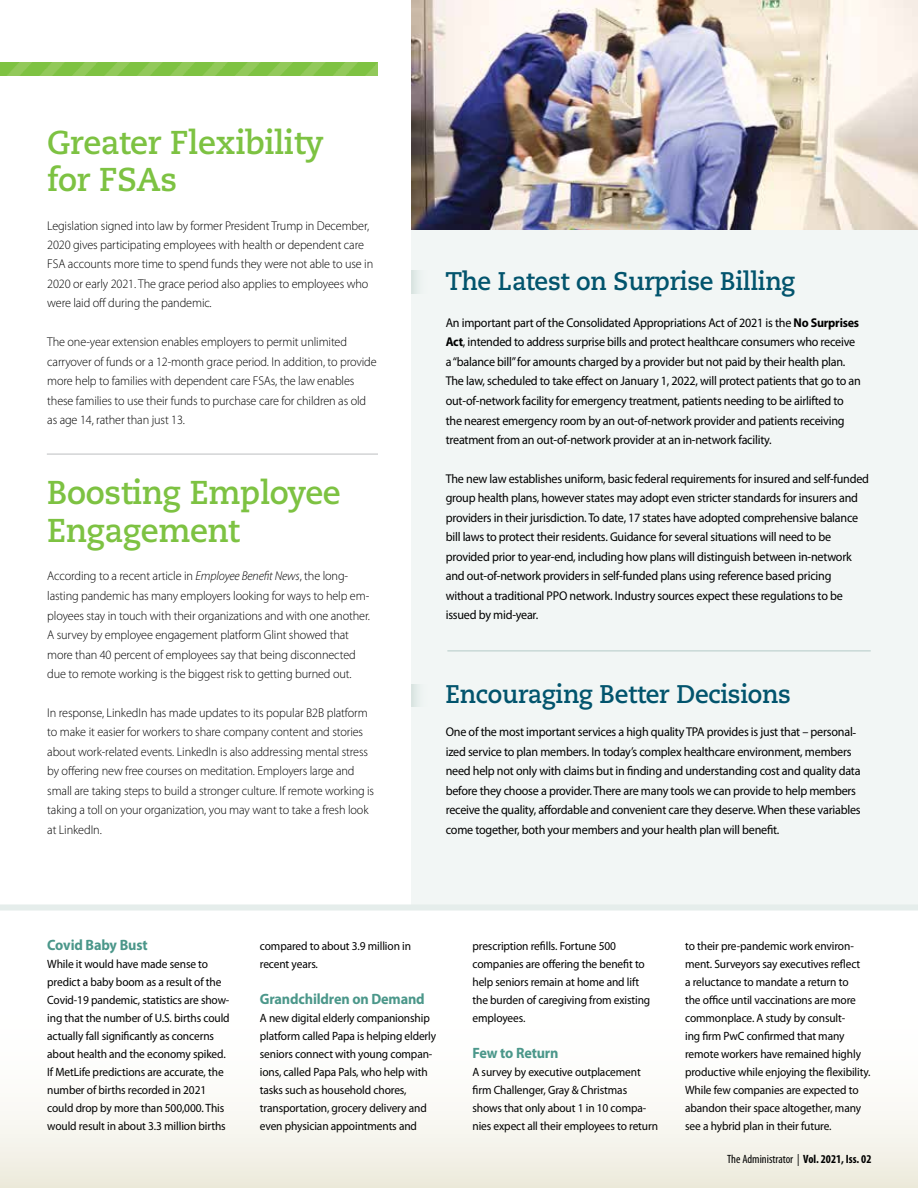
<style>
.page{position:relative;width:918px;height:1188px;background:#fff}
.page>*{position:absolute;margin:0;border:0;box-sizing:border-box;transform-origin:0 0}
.t1{font:700 33px/37.5px "Caecilia LT Pro 75";letter-spacing:-.01em;color:#7dc242}
.t2{font:700 25.5px "Caecilia LT Pro 75";letter-spacing:-.01em;color:#02546d;scale:.96 1}
.t3{font:700 15px "Myriad Pro";letter-spacing:-.01em;color:#4b978a;scale:.95 1}
.t4{font:12.75px/19.5px "Myriad Pro";letter-spacing:-.02em;color:#000;scale:.95 1}
.t5{font:300 12.75px/19.5px "Myriad Pro";letter-spacing:-.01em;color:#000;scale:.96 1}
.t6{font:12px/18px "Myriad Pro";letter-spacing:-.01em;color:#000;scale:.95 1}
.t7{font:condensed 12px "Myriad Pro";color:#000}
.s1{font-style:italic}
.s2{font-weight:700}
</style>
<div class="page">
<div style="left:412px;top:0;width:506px;height:908px;background:#f2f6f5"></div>
<div style="left:0;top:911px;width:918px;height:277px;background:linear-gradient(to bottom,#fff,#f3f1e8)"></div>
<div style="left:0;top:904px;width:918px;height:6px;background:#e5edeb"></div>
<img style="left:0;top:62px;width:378px;height:14px">
<img style="left:412px;top:0;width:506px;height:230px">
<hr style="left:447px;top:651px;width:424px;height:1px;background:#b4cbc7">
<hr style="left:47px;top:454px;width:331px;height:1px;background:#bcbec0">
<svg style="left:412px;top:271px;width:6px;height:22px"></svg>
<svg style="left:412px;top:684px;width:6px;height:23px"></svg>
<h1 class="t1" style="left:47px;top:123px;width:278px">Greater Flexibility for FSAs</h1>
<p class="t5" style="left:47px;top:215px;width:341px">Legislation signed into law by former President Trump in December, 2020 gives participating employees with health or dependent care FSA accounts more time to spend funds they were not able to use in 2020 or early 2021. The grace period also applies to employees who were laid off during the pandemic.</p>
<p class="t5" style="left:47px;top:332px;width:345px">The one-year extension enables employers to permit unlimited carryover of funds or a 12-month grace period. In addition, to provide more help to families with dependent care FSAs, the law enables these families to use their funds to purchase care for children as old as age 14, rather than just 13.</p>
<h1 class="t1" style="left:47px;top:473px;width:295px">Boosting Employee<br>Engagement</h1>
<p class="t5" style="left:47px;top:566px;width:338px">According to a recent article in <span class="s1">Employee Benefit News</span>, the long&shy;lasting pandemic has many employers looking for ways to help em&shy;ployees stay in touch with their organizations and with one another.<br>A survey by employee engagement platform Glint showed that more than 40 percent of employees say that being disconnected due to remote working is the biggest risk to getting burned out.</p>
<p class="t5" style="left:47px;top:703px;width:342px">In response, LinkedIn has made updates to its popular B2B platform to make it easier for workers to share company content and stories about work-related events. LinkedIn is also addressing mental stress by offering new free courses on meditation. Employers large and small are taking steps to build a stronger culture. If remote working is taking a toll on your organization, you may want to take a fresh look at LinkedIn.</p>
<h2 class="t2" style="left:446px;top:263px;width:366px">The Latest on Surprise Billing</h2>
<p class="t4" style="left:446px;top:313px;width:438px">An important part of the Consolidated Appropriations Act of 2021 is the <span class="s2">No Surprises Act</span>, intended to address surprise bills and protect healthcare consumers who receive a “balance bill” for amounts charged by a provider but not paid by their health plan.<br>The law, scheduled to take effect on January 1, 2022, will protect patients that go to an out-of-network facility for emergency treatment, patients needing to be airlifted to the nearest emergency room by an out-of-network provider and patients receiving treatment from an out-of-network provider at an in-network facility.</p>
<p class="t4" style="left:446px;top:469px;width:447px">The new law establishes uniform, basic federal requirements for insured and self-funded group health plans, however states may adopt even stricter standards for insurers and providers in their jurisdiction. To date, 17 states have adopted comprehensive balance bill laws to protect their residents. Guidance for several situations will need to be provided prior to year-end, including how plans will distinguish between in-network and out-of-network providers in self-funded plans using reference based pricing without a traditional PPO network. Industry sources expect these regulations to be issued by mid-year.</p>
<h2 class="t2" style="left:446px;top:677px;width:361px">Encouraging Better Decisions</h2>
<p class="t4" style="left:446px;top:722px;width:438px">One of the most important services a high quality TPA provides is just that – personal&shy;ized service to plan members. In today’s complex healthcare environment, members need help not only with claims but in finding and understanding cost and quality data before they choose a provider. There are many tools we can provide to help members receive the quality, affordable and convenient care they deserve. When these variables come together, both your members and your health plan will benefit.</p>
<p class="t3" style="left:47px;top:935px;width:107px">Covid Baby Bust</p>
<p class="t6" style="left:47px;top:955px;width:194px">While it would have made sense to predict a baby boom as a result of the Covid-19 pandemic, statistics are show&shy;ing that the number of U.S. births could actually fall significantly as concerns about health and the economy spiked.<br>If MetLife predictions are accurate, the number of births recorded in 2021 could drop by more than 500,000. This would result in about 3.3 million births</p>
<p class="t6" style="left:260px;top:937px;width:161px">compared to about 3.9 million in recent years.</p>
<p class="t3" style="left:260px;top:989px;width:175px">Grandchildren on Demand</p>
<p class="t6" style="left:260px;top:1009px;width:187px">A new digital elderly companionship platform called Papa is helping elderly seniors connect with young compan&shy;ions, called Papa Pals, who help with tasks such as household chores, transportation, grocery delivery and even physician appointments and</p>
<p class="t6" style="left:472px;top:937px;width:189px">prescription refills. Fortune 500 companies are offering the benefit to help seniors remain at home and lift the burden of caregiving from existing employees.</p>
<p class="t3" style="left:472px;top:1043px;width:92px">Few to Return</p>
<p class="t6" style="left:472px;top:1063px;width:197px">A survey by executive outplacement firm Challenger, Gray &amp; Christmas shows that only about 1 in 10 compa&shy;nies expect all their employees to return</p>
<p class="t6" style="left:685px;top:937px;width:197px">to their pre-pandemic work environ&shy;ment. Surveyors say executives reflect<br>a reluctance to mandate a return to<br>the office until vaccinations are more commonplace. A study by consult-<br>ing firm PwC confirmed that many remote workers have remained highly productive while enjoying the flexibility.<br>While few companies are expected to abandon their space altogether, many see a hybrid plan in their future.</p>
<p class="t7" style="left:727px;top:1152px;width:146px">The Administrator | <span class="s2">Vol. 2021, Iss. 02</span></p>
</div>
